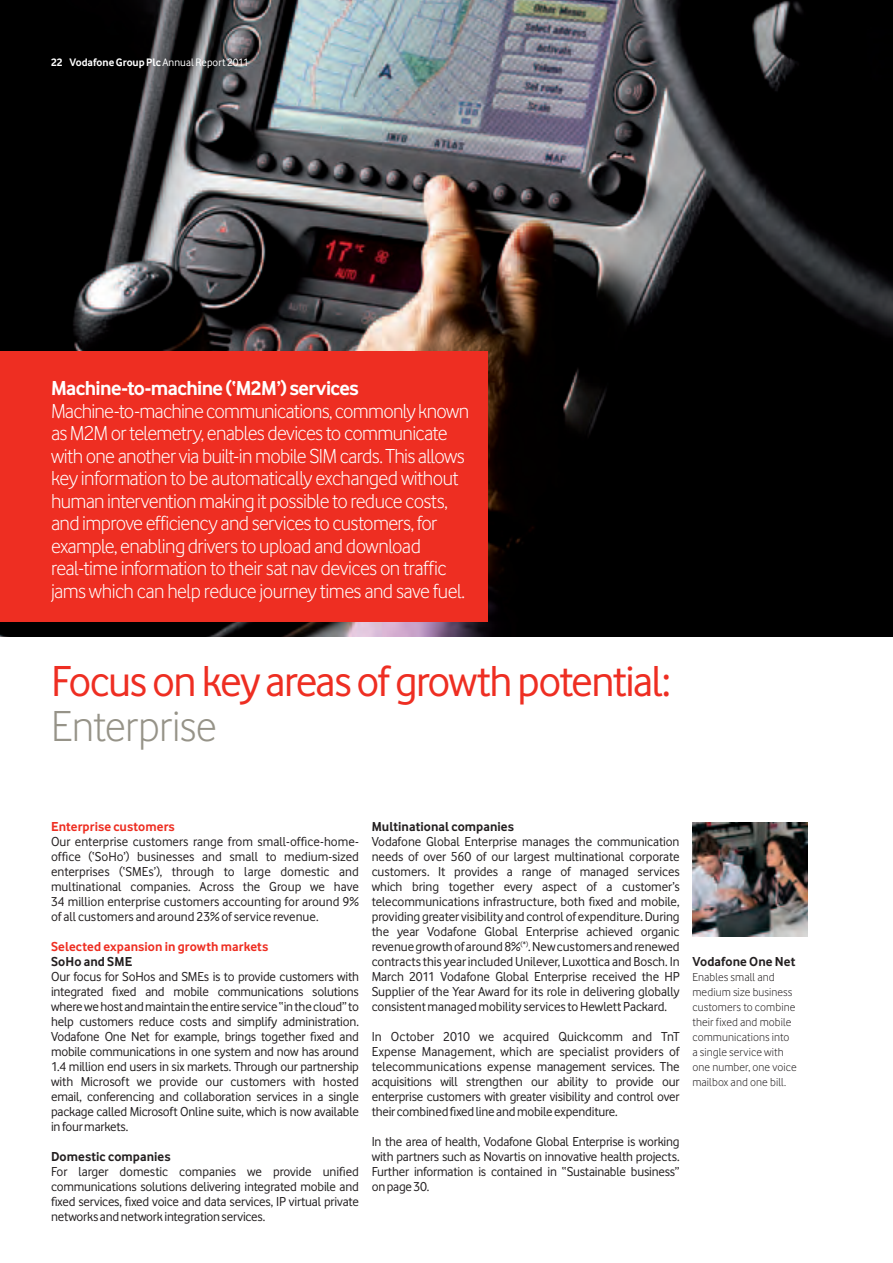
<style>
.page{position:relative;width:893px;height:1263px;background:#fff}
.page>*{position:absolute;margin:0;border:0;box-sizing:border-box;transform-origin:0 0}
._02_Page_Heading__H1{font:45px "Vodafone Rg";letter-spacing:-.035em;color:#ee2e22}
._02_Page_Heading__H1-2{font:45px "Vodafone Lt";letter-spacing:-.015em;color:#969388}
._06_Body_Copy_Headin{font:21px/22.5px "Vodafone Lt";letter-spacing:-.03em;color:#fff}
._06_Body_Copy_Headin-2{font:700 21px "Vodafone Rg";letter-spacing:-.03em;color:#fff}
._04_Body_Copy__P{font:13.5px/15px "Vodafone Rg";letter-spacing:-.015em;color:#231f20;text-align:justify}
._06_Body_Copy_Headin-3{font:700 13.5px "Vodafone Rg";letter-spacing:.005em;color:#231f20}
._06_Body_Copy_Headin-4{font:700 13.5px "Vodafone Rg";letter-spacing:.005em;color:#ee2e22}
._10_Picture_or_Graph{font:12px/15px "Vodafone Lt";letter-spacing:.01em;color:#231f20}
.Folios{font:700 11.25px "Vodafone Rg";letter-spacing:-.005em;color:#fff}
.s1{font-weight:400}
</style>
<div class="page">
<img style="left:0;top:0;width:893px;height:636px">
<img style="left:692px;top:823px;width:116px;height:113px">
<div style="left:0;top:351px;width:487px;height:270px;background:#ee2e22"></div>
<p class="Folios" style="left:51px;top:56px;width:199px">22 Vodafone Group Plc <span class="s1">Annual Report 2011</span></p>
<p class="_06_Body_Copy_Headin-2" style="left:51px;top:376px;width:309px">Machine-to-machine (‘M2M’) services</p>
<p class="_06_Body_Copy_Headin" style="left:51px;top:399px;width:420px">Machine-to-machine communications, commonly known as M2M or telemetry, enables devices to communicate withone another via built-in mobile SIM cards. This allows key information to be automatically exchanged without human intervention making it possible to reduce costs, and improve efficiency and services to customers, for example, enabling drivers to upload and download real‑time information to their sat nav devices on traffic jams which can help reduce journey times and save fuel.</p>
<p class="_02_Page_Heading__H1" style="left:51px;top:656px;width:621px">Focus on key areas of growth potential:</p>
<p class="_02_Page_Heading__H1-2" style="left:51px;top:701px;width:167px">Enterprise</p>
<p class="_06_Body_Copy_Headin-4" style="left:51px;top:819px;width:125px">Enterprise customers</p>
<p class="_04_Body_Copy__P" style="left:51px;top:834px;width:309px">Our enterprise customers range from small-office-home&shy;office (‘SoHo’) businesses and small to medium-sized enterprises (‘SMEs’), through to large domestic and multinational companies. Across the Group we have 34 million enterprise customers accounting for around 9% of all customers and around 23% of service revenue.</p>
<p class="_06_Body_Copy_Headin-4" style="left:51px;top:939px;width:219px">Selected expansion in growth markets</p>
<p class="_06_Body_Copy_Headin-3" style="left:51px;top:954px;width:83px">SoHo and SME</p>
<p class="_04_Body_Copy__P" style="left:51px;top:969px;width:309px">Our focus for SoHos and SMEs is to provide customers with integrated fixed and mobile communications solutions wherewehost and maintain the entire service “in the cloud” to help customers reduce costs and simplify administration.<br>Vodafone One Net for example, brings together fixed and mobile communications in one system and now has around 1.4 million end users in six markets. Through our partnership with Microsoft we provide our customers with hosted email, conferencing and collaboration services in a single package called Microsoft Online suite, which is now available in four markets.</p>
<p class="_06_Body_Copy_Headin-3" style="left:51px;top:1149px;width:121px">Domestic companies</p>
<p class="_04_Body_Copy__P" style="left:51px;top:1164px;width:309px">For larger domestic companies we provide unified communications solutions delivering integrated mobile and fixed services, fixed voice and data services, IP virtual private networks and network integration services.</p>
<p class="_06_Body_Copy_Headin-3" style="left:372px;top:819px;width:144px">Multinational companies</p>
<p class="_04_Body_Copy__P" style="left:372px;top:834px;width:309px">Vodafone Global Enterprise manages the communication needs of over 560 of our largest multinational corporate customers. It provides a range of managed services which bring together every aspect of a customer’s telecommunications infrastructure, both fixed and mobile, providing greater visibility and control of expenditure. During the year Vodafone Global Enterprise achieved organic revenue growth of around 8%<sup>(*)</sup>. New customers and renewed contracts this year included Unilever, Luxottica and Bosch. In March 2011 Vodafone Global Enterprise received the HP Supplier of the Year Award for its role in delivering globally consistent managed mobility services to Hewlett Packard.</p>
<p class="_04_Body_Copy__P" style="left:372px;top:1029px;width:309px">In October 2010 we acquired Quickcomm and TnT Expense Management, which are specialist providers of telecommunications expense management services. The acquisitions will strengthen our ability to provide our enterprise customers with greater visibility and control over their combined fixed line and mobileexpenditure.</p>
<p class="_04_Body_Copy__P" style="left:372px;top:1134px;width:309px">In the area of health, Vodafone Global Enterprise is working with partners such as Novartis on innovative health projects.<br>Further information is contained in “Sustainable business” onpage 30.</p>
<p class="_06_Body_Copy_Headin-3" style="left:692px;top:954px;width:105px">Vodafone One Net</p>
<p class="_10_Picture_or_Graph" style="left:692px;top:969px;width:106px">Enables small and medium size business customers to combine their fixed and mobile communications into a single service with one number, one voice mailbox and one bill.</p>
</div>
